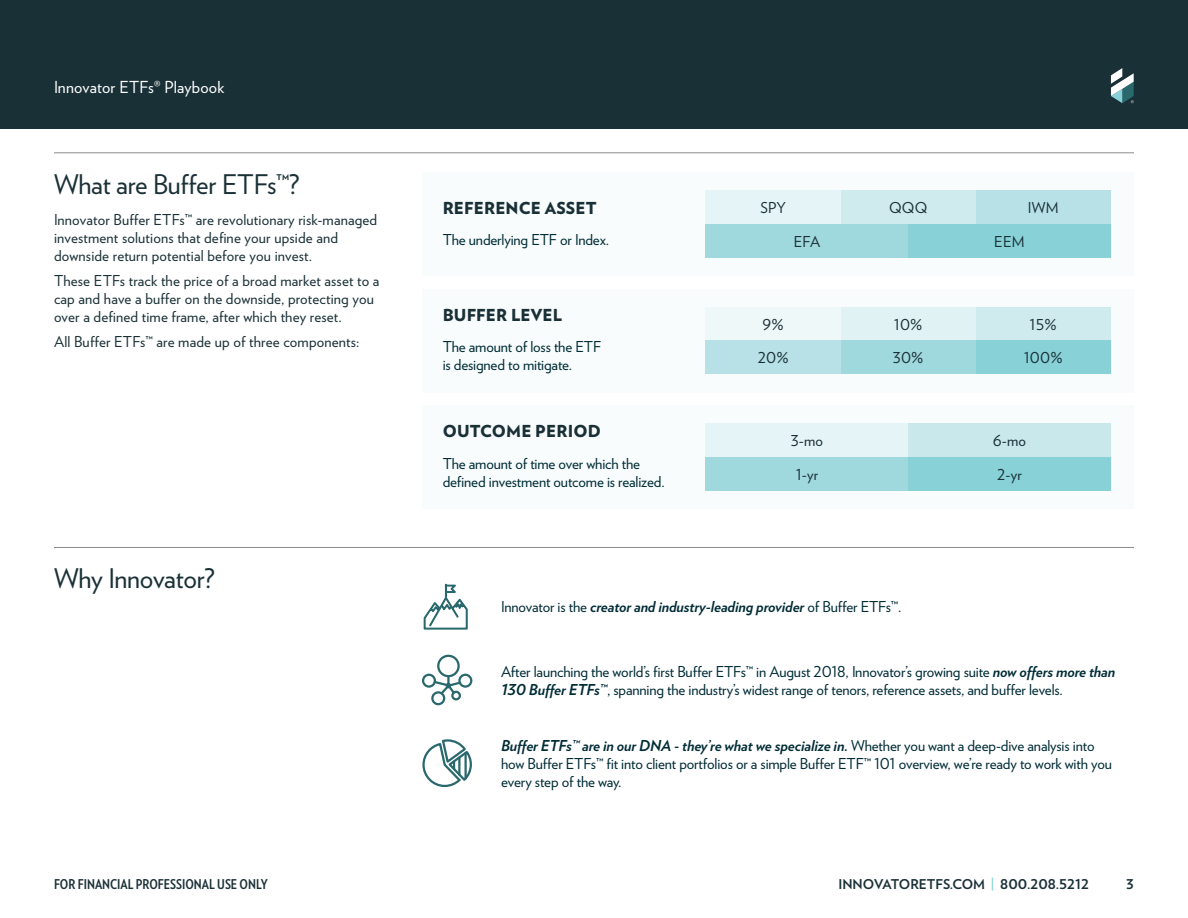
<style>
.page{position:relative;width:1188px;height:918px;background:#fff}
.page>*{position:absolute;margin:0;border:0;box-sizing:border-box;transform-origin:0 0}
.Content_-_Header_2{font:27px "Verlag";letter-spacing:-.01em;color:#1a3037}
.t1{font:900 16.5px "Verlag";letter-spacing:.01em;color:#1a3037}
.t2{font:16.5px "Verlag";letter-spacing:.01em;color:#fff}
.Content_-_Copy{font:15px/18px "Verlag";letter-spacing:-.01em;color:#002c36}
.Content_-_Copy-2{font:15px/18px "Verlag";letter-spacing:.01em;color:#1a3037}
.Content_-_Copy-3{font:italic 700 15px "Verlag";letter-spacing:-.01em;color:#002c36}
.t3{font:700 13.5px "Verlag Condensed";color:#1a3037}
.t4{font:700 13.5px "Verlag";color:#1a3037}
.s1{font-weight:400;font-style:normal}
.s2{font-weight:700;font-style:italic}
.s3{color:#87d1d7}
</style>
<div class="page">
<div style="left:0;top:0;width:1188px;height:128px;background:#1a3037"></div>
<svg style="left:1111px;top:68px;width:23px;height:35px"></svg>
<div style="left:423px;top:405px;width:711px;height:104px;background:#f8fcfc"></div>
<div style="left:423px;top:289px;width:711px;height:103px;background:#f8fcfc"></div>
<hr style="left:54px;top:547px;width:1080px;height:1px;background:#8a8c8e">
<hr style="left:54px;top:152px;width:1080px;height:1px;background:#8a8c8e">
<div style="left:706px;top:423px;width:202px;height:34px;background:#e5f4f6"></div>
<div style="left:908px;top:423px;width:203px;height:34px;background:#c8e8ec"></div>
<div style="left:706px;top:457px;width:202px;height:34px;background:#9fd9de"></div>
<div style="left:908px;top:457px;width:203px;height:34px;background:#87d1d7"></div>
<div style="left:423px;top:172px;width:711px;height:104px;background:#f8fcfc"></div>
<div style="left:706px;top:190px;width:135px;height:34px;background:#e5f4f6"></div>
<div style="left:841px;top:190px;width:135px;height:34px;background:#cfebee"></div>
<div style="left:976px;top:190px;width:135px;height:34px;background:#b7e1e6"></div>
<div style="left:706px;top:224px;width:202px;height:34px;background:#9fd9de"></div>
<div style="left:908px;top:224px;width:203px;height:34px;background:#87d1d7"></div>
<div style="left:422px;top:674px;width:14px;height:14px;border:2px solid #29686d;border-radius:50%"></div>
<div style="left:458px;top:674px;width:14px;height:14px;border:2px solid #29686d;border-radius:50%"></div>
<div style="left:431px;top:691px;width:14px;height:14px;border:2px solid #29686d;border-radius:50%"></div>
<div style="left:451px;top:691px;width:10px;height:9px;border:2px solid #29686d;border-radius:50%"></div>
<svg style="left:432px;top:676px;width:31px;height:21px"></svg>
<div style="left:437px;top:655px;width:23px;height:22px;border:2px solid #29686d;border-radius:50%"></div>
<svg style="left:422px;top:739px;width:50px;height:49px"></svg>
<div style="left:706px;top:307px;width:135px;height:34px;background:#eef8f9"></div>
<div style="left:841px;top:307px;width:135px;height:34px;background:#e0f2f4"></div>
<div style="left:976px;top:307px;width:135px;height:34px;background:#cfebee"></div>
<div style="left:706px;top:341px;width:135px;height:33px;background:#b7e1e6"></div>
<div style="left:841px;top:341px;width:135px;height:33px;background:#9fd9de"></div>
<div style="left:976px;top:341px;width:135px;height:33px;background:#87d1d7"></div>
<svg style="left:423px;top:583px;width:45px;height:47px"></svg>
<p class="t2" style="left:54px;top:75px;width:172px">Innovator ETFs® Playbook</p>
<p class="Content_-_Header_2" style="left:54px;top:164px;width:247px">What are Buffer ETFs™?</p>
<p class="Content_-_Copy-2" style="left:54px;top:210px;width:325px">Innovator Buffer ETFs™ are revolutionary risk-managed investment solutions that define your upside and downside return potential before you invest.</p>
<p class="Content_-_Copy-2" style="left:54px;top:271px;width:327px">These ETFs track the price of a broad market asset to a cap and have a buffer on the downside, protecting you over a defined time frame, after which they reset.</p>
<p class="Content_-_Copy-2" style="left:54px;top:332px;width:307px">All Buffer ETFs™ are made up of three components:</p>
<p class="Content_-_Header_2" style="left:54px;top:558px;width:162px">Why Innovator?</p>
<p class="t1" style="left:443px;top:194px;width:156px">REFERENCE ASSET</p>
<p class="Content_-_Copy" style="left:443px;top:230px;width:168px">The underlying ETF or Index.</p>
<p class="t1" style="left:443px;top:301px;width:121px">BUFFER LEVEL</p>
<p class="Content_-_Copy" style="left:443px;top:337px;width:160px">The amount of loss the ETF is designed to mitigate.</p>
<p class="t1" style="left:443px;top:418px;width:160px">OUTCOME PERIOD</p>
<p class="Content_-_Copy" style="left:443px;top:454px;width:224px">The amount of time over which the defined investment outcome is realized.</p>
<p class="Content_-_Copy-2" style="left:761px;top:198px;width:27px">SPY</p>
<p class="Content_-_Copy-2" style="left:889px;top:198px;width:40px">QQQ</p>
<p class="Content_-_Copy-2" style="left:1028px;top:198px;width:32px">IWM</p>
<p class="Content_-_Copy-2" style="left:794px;top:232px;width:28px">EFA</p>
<p class="Content_-_Copy-2" style="left:994px;top:232px;width:32px">EEM</p>
<p class="Content_-_Copy-2" style="left:763px;top:315px;width:23px">9%</p>
<p class="Content_-_Copy-2" style="left:894px;top:315px;width:30px">10%</p>
<p class="Content_-_Copy-2" style="left:1030px;top:315px;width:29px">15%</p>
<p class="Content_-_Copy-2" style="left:758px;top:348px;width:32px">20%</p>
<p class="Content_-_Copy-2" style="left:893px;top:348px;width:32px">30%</p>
<p class="Content_-_Copy-2" style="left:1024px;top:348px;width:40px">100%</p>
<p class="Content_-_Copy-2" style="left:791px;top:431px;width:34px">3-mo</p>
<p class="Content_-_Copy-2" style="left:993px;top:431px;width:35px">6-mo</p>
<p class="Content_-_Copy-2" style="left:796px;top:465px;width:24px">1-yr</p>
<p class="Content_-_Copy-2" style="left:997px;top:465px;width:26px">2-yr</p>
<p class="Content_-_Copy-3" style="left:501px;top:595px;width:402px"><span class="s1">Innovator is the</span> creator and industry-leading provider <span class="s1">of Buffer ETFs™.</span></p>
<p class="Content_-_Copy" style="left:501px;top:662px;width:616px">After launching the world’s first Buffer ETFs™ in August 2018, Innovator’s growing suite <span class="s2">now offers more than<br>130 Buffer ETFs™</span>, spanning the industry’s widest range of tenors, reference assets, and buffer levels.</p>
<p class="Content_-_Copy" style="left:501px;top:736px;width:612px"><span class="s2">Buffer ETFs™ are in our DNA - they’re what we specialize in.</span> Whether you want a deep-dive analysis into how Buffer ETFs™ fit into client portfolios or a simple Buffer ETF™ 101 overview, we’re ready to work with you every step of the way.</p>
<p class="t3" style="left:54px;top:874px;width:215px">FOR FINANCIAL PROFESSIONAL USE ONLY</p>
<p class="t4" style="left:838px;top:873px;width:252px">INNOVATORETFS.COM <span class="s3">|</span> 800.208.5212</p>
<p class="t4" style="left:1126px;top:873px;width:9px">3</p>
</div>
